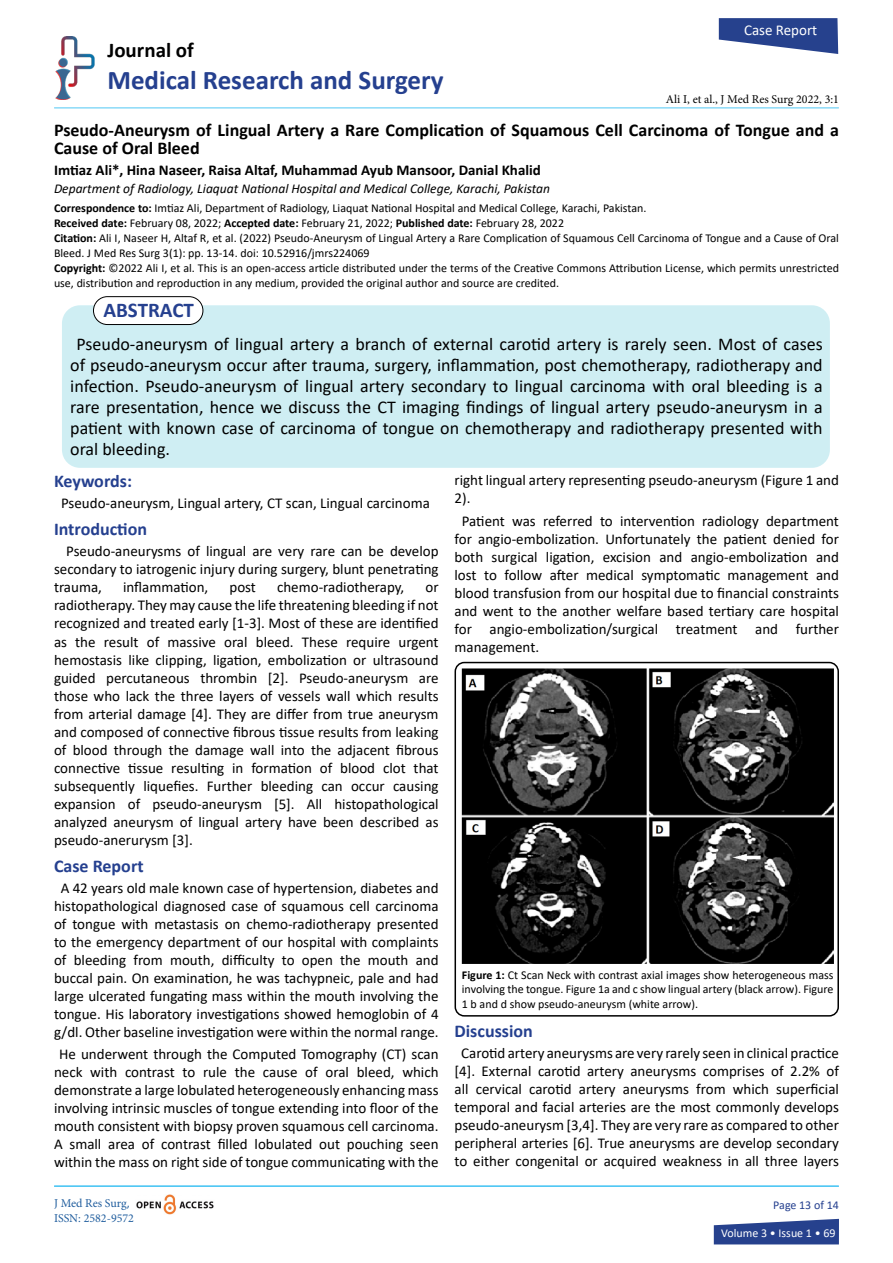
<style>
.page{position:relative;width:893px;height:1263px;background:#fff}
.page>*{position:absolute;margin:0;border:0;box-sizing:border-box;transform-origin:0 0}
.t1{font:700 27px "Calibri";color:#25408f}
.t2{font:700 21px "Calibri";color:#000101}
.t3{font:700 21px "Calibri";color:#25408f}
.t4{font:18px/21px "Calibri";color:#000;text-align:justify}
.t5{font:700 18px/18px "Calibri";color:#000}
.t6{font:700 18px "Calibri";color:#25408f}
.t7{font:15px/18px "Calibri";color:#000;text-align:justify}
.t8{font:700 15px "Calibri";color:#000}
.t9{font:15px "Calibri";color:#fff}
.t10{font:italic 13.5px "Calibri";color:#000}
.t11{font:12px/15px "Calibri";color:#000}
.t12{font:12px "Minion Pro";color:#000}
.t13{font:12px/15px "Minion Pro";color:#215e9e}
.t14{font:12px "Calibri";color:#fff}
.t15{font:12px "Calibri";color:#25408f}
.s1{font-weight:700}
.s2{font-family:"Calibri"}
</style>
<div class="page">
<svg style="left:714px;top:1219px;width:125px;height:25px;background:#40589a"></svg>
<hr style="left:54px;top:107px;width:785px;height:1px;background:#00aeef">
<img style="left:136px;top:1194px;width:78px;height:21px">
<img style="left:55px;top:37px;width:40px;height:62px">
<div style="left:62px;top:305px;width:768px;height:163px;background:#cfeef3;border-radius:18px"></div>
<div style="left:93px;top:297px;width:110px;height:27px;background:#fff;border-radius:14px"></div>
<div style="left:93px;top:296px;width:110px;height:29px;border:1px solid #000;border-radius:14px"></div>
<hr style="left:54px;top:1186px;width:785px;height:1px;background:#00aeef">
<svg style="left:719px;top:18px;width:119px;height:36px"></svg>
<div style="left:454px;top:662px;width:385px;height:354px;border:2px solid #000;border-radius:9px"></div>
<img style="left:461px;top:669px;width:373px;height:294px">
<p class="t9" style="left:744px;top:19px;width:75px">Case Report</p>
<h2 class="t2" style="left:107px;top:35px;width:88px">Journal of</h2>
<h1 class="t1" style="left:107px;top:61px;width:338px">Medical Research and Surgery</h1>
<p class="t12" style="left:666px;top:91px;width:175px">Ali I, et al., J Med Res Surg 2022, 3:1</p>
<p class="t5" style="left:54px;top:121px;width:786px">Pseudo-Aneurysm of Lingual Artery a Rare Complication of Squamous Cell Carcinoma of Tongue and a<br>Cause of Oral Bleed</p>
<p class="t8" style="left:54px;top:160px;width:488px">Imtiaz Ali*, Hina Naseer, Raisa Altaf, Muhammad Ayub Mansoor, Danial Khalid</p>
<p class="t10" style="left:54px;top:179px;width:498px">Department of Radiology, Liaquat National Hospital and Medical College, Karachi, Pakistan</p>
<p class="t11" style="left:54px;top:201px;width:786px"><span class="s1">Correspondence to:</span> Imtiaz Ali, Department of Radiology, Liaquat National Hospital and Medical College, Karachi, Pakistan.<br><span class="s1">Received date:</span> February 08, 2022; <span class="s1">Accepted date:</span> February 21, 2022; <span class="s1">Published date:</span> February 28, 2022<br><span class="s1">Citation:</span> Ali I, Naseer H, Altaf R, et al. (2022) Pseudo-Aneurysm of Lingual Artery a Rare Complication of Squamous Cell Carcinoma of Tongue and a Cause of Oral Bleed. J Med Res Surg 3(1): pp. 13-14. doi: 10.52916/jmrs224069<br><span class="s1">Copyright:</span> ©2022 Ali I, et al. This is an open-access article distributed under the terms of the Creative Commons Attribution License, which permits unrestricted use, distribution and reproduction in any medium, provided the original author and source are credited.</p>
<h2 class="t3" style="left:103px;top:295px;width:92px">ABSTRACT</h2>
<p class="t4" style="left:70px;top:333px;width:754px;text-indent:6px">Pseudo-aneurysm of lingual artery a branch of external carotid artery is rarely seen. Most of cases of pseudo-aneurysm occur after trauma, surgery, inflammation, post chemotherapy, radiotherapy and infection. Pseudo-aneurysm of lingual artery secondary to lingual carcinoma with oral bleeding is a rare presentation, hence we discuss the CT imaging findings of lingual artery pseudo-aneurysm in a patient with known case of carcinoma of tongue on chemotherapy and radiotherapy presented with oral bleeding.</p>
<p class="t6" style="left:54px;top:469px;width:79px">Keywords:</p>
<p class="t7" style="left:61px;top:494px;width:370px">Pseudo-aneurysm, Lingual artery, CT scan, Lingual carcinoma</p>
<p class="t6" style="left:54px;top:517px;width:95px">Introduction</p>
<p class="t7" style="left:54px;top:542px;width:386px;text-indent:12px">Pseudo-aneurysms of lingual are very rare can be develop secondary to iatrogenic injury during surgery, blunt penetrating trauma,</p>
<p class="t7" style="left:454px;top:471px;width:386px">right lingual artery representing pseudo-aneurysm (Figure 1 and<br>2).</p>
<p class="t7" style="left:454px;top:511px;width:386px;text-indent:7px">Patient was referred to intervention radiology department for angio-embolization. Unfortunately the patient denied for both surgical ligation, excision and angio-embolization and lost to follow after medical symptomatic management and blood transfusion from our hospital due to financial constraints and went to the another welfare based tertiary care hospital for angio-embolization/surgical treatment and further management.</p>
<p class="t7" style="left:123px;top:578px;width:87px">inflammation,</p>
<p class="t7" style="left:229px;top:578px;width:28px">post</p>
<p class="t7" style="left:277px;top:578px;width:129px">chemo-radiotherapy,</p>
<p class="t7" style="left:54px;top:578px;width:386px;text-indent:371px">or radiotherapy. They may cause the life threatening bleeding if not recognized and treated early [1-3]. Most of these are identified as the result of massive oral bleed. These require urgent hemostasis like clipping, ligation, embolization or ultrasound guided percutaneous thrombin [2]. Pseudo-aneurysm are those who lack the three layers of vessels wall which results from arterial damage [4]. They are differ from true aneurysm and composed of connective fibrous tissue results from leaking of blood through the damage wall into the adjacent fibrous connective tissue resulting in formation of blood clot that subsequently liquefies. Further bleeding can occur causing expansion of pseudo-aneurysm [5]. All histopathological analyzed aneurysm of lingual artery have been described as pseudo-anerurysm [3].</p>
<p class="t6" style="left:54px;top:853px;width:91px">Case Report</p>
<p class="t7" style="left:54px;top:878px;width:386px;text-align:center">A 42 years old male known case of hypertension, diabetes and histopathological diagnosed case of squamous cell carcinoma of tongue with metastasis on chemo-radiotherapy presented to the emergency department of our hospital with complaints of bleeding from mouth, difficulty to open the mouth and buccal pain. On examination, he was tachypneic, pale and had large ulcerated fungating mass within the mouth involving the tongue. His laboratory investigations showed hemoglobin of 4 g/dl. Other baseline investigation were within the normal range.</p>
<p class="t7" style="left:54px;top:1045px;width:386px;text-align:center">He underwent through the Computed Tomography (CT) scan neck with contrast to rule the cause of oral bleed, which demonstrate a large lobulated heterogeneously enhancing mass involving intrinsic muscles of tongue extending into floor of the mouth consistent with biopsy proven squamous cell carcinoma.<br>A small area of contrast filled lobulated out pouching seen within the mass on right side of tongue communicating with the</p>
<p class="t11" style="left:462px;top:967px;width:373px;line-height:14.4px;text-align:justify"><span class="s1">Figure 1:</span> Ct Scan Neck with contrast axial images show heterogeneous mass involving the tongue. Figure 1a and c show lingual artery (black arrow). Figure 1 b and d show pseudo-aneurysm (white arrow).</p>
<p class="t6" style="left:454px;top:1018px;width:80px">Discussion</p>
<p class="t7" style="left:454px;top:1043px;width:386px;text-align:center">Carotid artery aneurysms are very rarely seen in clinical practice [4]. External carotid artery aneurysms comprises of 2.2% of all cervical carotid artery aneurysms from which superficial temporal and facial arteries are the most commonly develops pseudo-aneurysm [3,4]. They are very rare as compared to other peripheral arteries [6]. True aneurysms are develop secondary to either congenital or acquired weakness in all three layers</p>
<p class="t13" style="left:54px;top:1196px;width:82px">J Med Res Surg<span class="s2">,<br></span>ISSN: 2582-9572</p>
<p class="t15" style="left:773px;top:1196px;width:67px">Page 13 of 14</p>
<p class="t14" style="left:721px;top:1225px;width:116px">Volume 3 • Issue 1 • 69</p>
</div>
